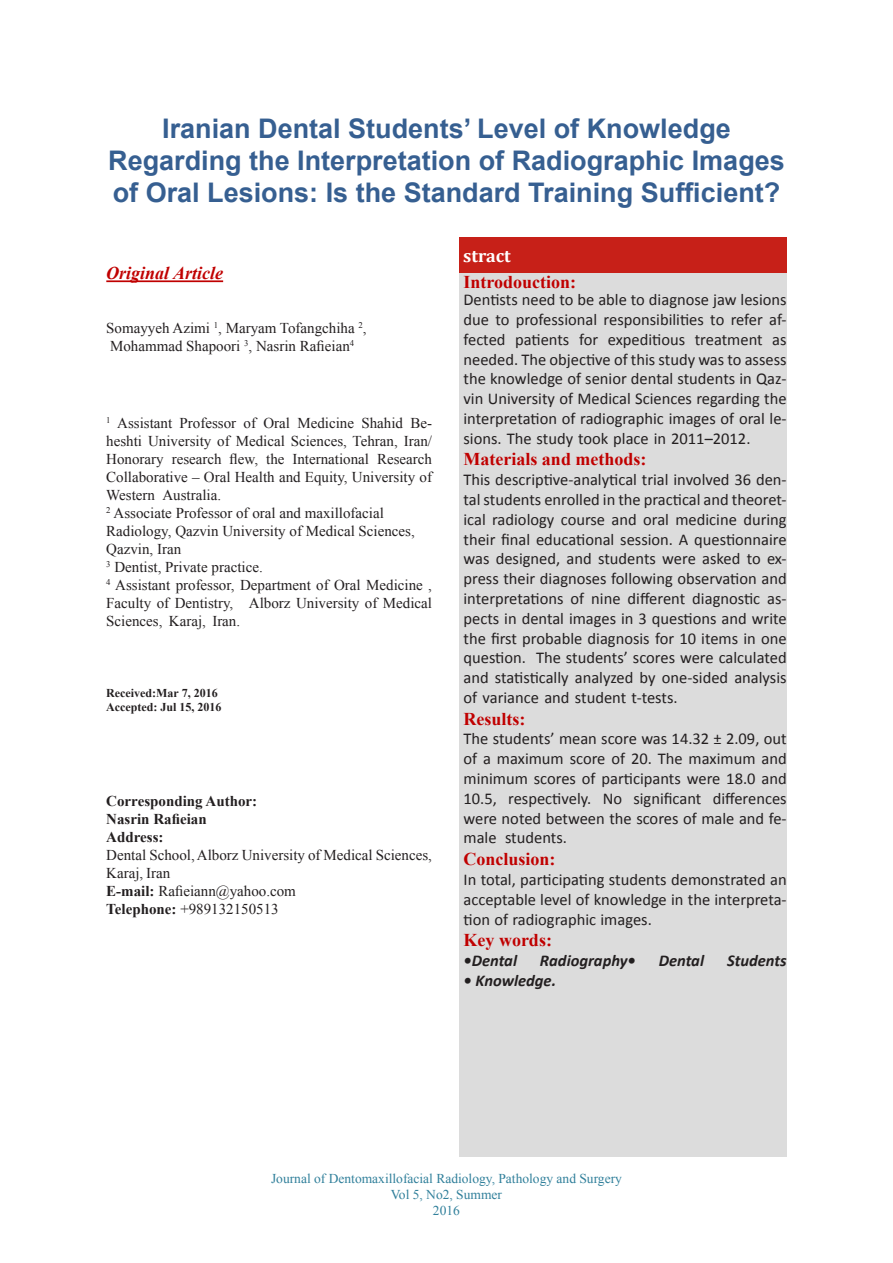
<style>
.page{position:relative;width:893px;height:1263px;background:#fff}
.page>*{position:absolute;margin:0;border:0;box-sizing:border-box;transform-origin:0 0}
.t1{font:700 27px/32.4px "Arial";color:#365f91;text-align:center}
.t2{font:700 18px "Times New Roman";color:#c00000}
.t3{font:italic 700 18px "Times New Roman";color:#c00000}
.t4{font:700 18px "Cambria";color:#fff}
.t5{font:16.5px/19.8px "Calibri";color:#231f20;text-align:justify}
.t6{font:italic 700 16.5px "Calibri";color:#231f20}
.t7{font:15px/18px "Times New Roman";color:#231f20}
.t8{font:700 15px "Times New Roman";color:#231f20}
.t9{font:13.5px "Times New Roman";color:#31809b}
.t10{font:700 12px "Times New Roman";color:#231f20}
.s1{font-weight:700}
</style>
<div class="page">
<hr style="left:106px;top:280px;width:117px;height:2px;background:#c00000">
<div style="left:459px;top:237px;width:328px;height:36px;background:#c72018"></div>
<div style="left:459px;top:273px;width:328px;height:884px;background:#dcdcdc"></div>
<p class="t1" style="left:108px;top:113px;width:678px">Iranian Dental Students’ Level of Knowledge<br>Regarding the Interpretation of Radiographic Images of Oral Lesions: Is the Standard Training Sufficient?</p>
<p class="t3" style="left:106px;top:261px;width:118px">Original Article</p>
<p class="t7" style="left:106px;top:318px;width:262px">Somayyeh Azimi <sup>1</sup>, Maryam Tofangchiha <sup>2</sup>,<br>Mohammad Shapoori <sup>3</sup>, Nasrin Rafieian<sup>4</sup></p>
<p class="t7" style="left:106px;top:414px;width:327px;text-align:justify"><sup>1</sup> Assistant Professor of Oral Medicine Shahid Be&shy;heshti University of Medical Sciences, Tehran, Iran/ Honorary research flew, the International Research Collaborative – Oral Health and Equity, University of Western Australia.</p>
<p class="t7" style="left:106px;top:504px;width:279px"><sup>2</sup> Associate Professor of oral and maxillofacial</p>
<p class="t7" style="left:106px;top:522px;width:310px">Radiology, Qazvin University of Medical Sciences,<br>Qazvin, Iran</p>
<p class="t7" style="left:106px;top:558px;width:158px"><sup>3</sup> Dentist, Private practice.</p>
<p class="t7" style="left:106px;top:576px;width:327px;text-align:justify"><sup>4</sup> Assistant professor, Department of Oral Medicine , Faculty of Dentistry, Alborz University of Medical Sciences, Karaj, Iran.</p>
<p class="t10" style="left:106px;top:685px;width:113px">Received:Mar 7, 2016</p>
<p class="t10" style="left:106px;top:699px;width:117px">Accepted: Jul 15, 2016</p>
<p class="t8" style="left:106px;top:791px;width:152px">Corresponding Author:</p>
<p class="t8" style="left:106px;top:809px;width:102px">Nasrin Rafieian</p>
<p class="t8" style="left:106px;top:827px;width:59px">Address:</p>
<p class="t7" style="left:106px;top:846px;width:327px">Dental School, Alborz University of Medical Sciences,<br>Karaj, Iran</p>
<p class="t7" style="left:106px;top:882px;width:191px"><span class="s1">E-mail:</span> Rafieiann@yahoo.com</p>
<p class="t7" style="left:106px;top:900px;width:174px"><span class="s1">Telephone:</span> +989132150513</p>
<p class="t4" style="left:463px;top:243px;width:49px">stract</p>
<p class="t2" style="left:463px;top:270px;width:114px">Introdouction:</p>
<p class="t5" style="left:463px;top:290px;width:325px">Dentists need to be able to diagnose jaw lesions due to professional responsibilities to refer af&shy;fected patients for expeditious treatment as needed. The objective of this study was to assess the knowledge of senior dental students in Qaz&shy;vin University of Medical Sciences regarding the interpretation of radiographic images of oral le&shy;sions. The study took place in 2011–2012.</p>
<p class="t2" style="left:463px;top:447px;width:184px">Materials and methods:</p>
<p class="t5" style="left:463px;top:470px;width:325px">This descriptive-analytical trial involved 36 den&shy;tal students enrolled in the practical and theoret&shy;ical radiology course and oral medicine during their final educational session. A questionnaire was designed, and students were asked to ex&shy;press their diagnoses following observation and interpretations of nine different diagnostic as&shy;pects in dental images in 3 questions and write the first probable diagnosis for 10 items in one question. The students’ scores were calculated and statistically analyzed by one-sided analysis of variance and student t-tests.</p>
<p class="t2" style="left:463px;top:706px;width:63px">Results:</p>
<p class="t5" style="left:463px;top:729px;width:325px">The students’ mean score was 14.32 ± 2.09, out of a maximum score of 20. The maximum and minimum scores of participants were 18.0 and 10.5, respectively. No significant differences were noted between the scores of male and fe&shy;male students.</p>
<p class="t2" style="left:463px;top:847px;width:94px">Conclusion:</p>
<p class="t5" style="left:463px;top:869px;width:325px">In total, participating students demonstrated an acceptable level of knowledge in the interpreta&shy;tion of radiographic images.</p>
<p class="t2" style="left:463px;top:928px;width:90px">Key words:</p>
<p class="t6" style="left:463px;top:950px;width:55px">•Dental</p>
<p class="t6" style="left:540px;top:950px;width:97px">Radiography•</p>
<p class="t6" style="left:659px;top:950px;width:47px">Dental</p>
<p class="t6" style="left:727px;top:950px;width:61px">Students</p>
<p class="t6" style="left:463px;top:970px;width:94px">• Knowledge.</p>
<p class="t9" style="left:271px;top:1169px;width:352px">Journal of Dentomaxillofacial Radiology, Pathology and Surgery</p>
<p class="t9" style="left:391px;top:1185px;width:113px">Vol 5, No2, Summer</p>
<p class="t9" style="left:433px;top:1202px;width:28px">2016</p>
</div>
